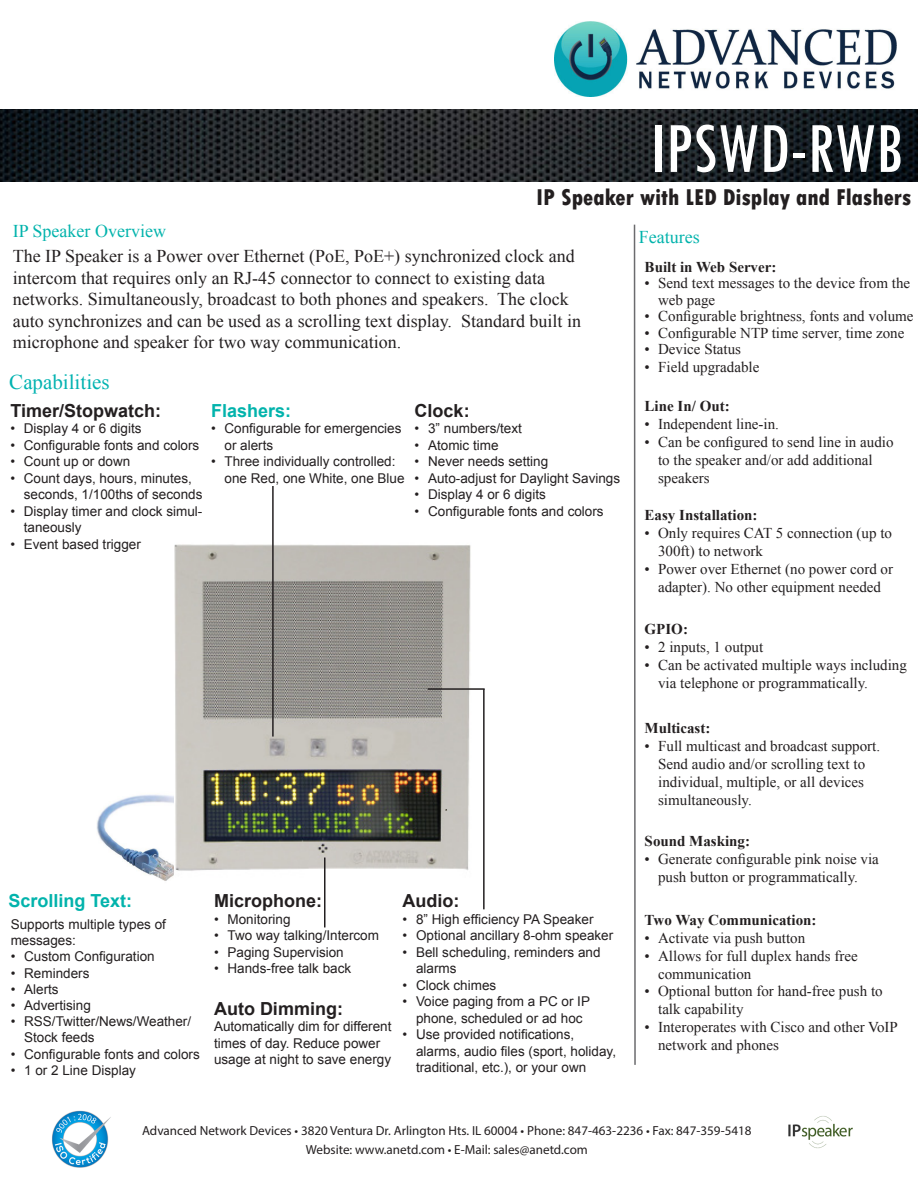
<style>
.page{position:relative;width:918px;height:1188px;background:#fff}
.page>*{position:absolute;margin:0;border:0;box-sizing:border-box;transform-origin:0 0}
.t1{font:condensed 75px "Tw Cen";color:#fff}
.t2{font:800 condensed 24px "Tw Cen";color:#231f20}
.t3{font:21px "Times New Roman";color:#02b3b1}
.t4{font:18px/21.6px "Times New Roman";color:#231f20}
.t5{font:700 18px "Arial";color:#231f20}
.t6{font:18px "Times New Roman";color:#02b3ac}
.t7{font:700 18px "Arial";color:#02b3ac}
.t8{font:15px/18px "Times New Roman";color:#231f20}
.t9{font:700 15px "Times New Roman";color:#231f20}
.t10{font:13.5px/16.5px "Arial";color:#231f20}
.t11{font:13.2px "Myriad Pro";color:#231f20}
</style>
<div class="page">
<img style="left:96px;top:795px;width:78px;height:86px">
<img style="left:0;top:110px;width:918px;height:71px">
<img style="left:788px;top:1116px;width:65px;height:33px">
<img style="left:175px;top:544px;width:296px;height:327px">
<svg style="left:444px;top:807px;width:4px;height:5px"></svg>
<img style="left:52px;top:1110px;width:59px;height:58px">
<img style="left:555px;top:22px;width:341px;height:74px">
<svg style="left:633px;top:224px;width:3px;height:841px"></svg>
<hr style="left:324px;top:858px;width:2px;height:69px;background:#231f20">
<hr style="left:483px;top:689px;width:2px;height:220px;background:#231f20">
<hr style="left:428px;top:688px;width:57px;height:2px;background:#231f20">
<hr style="left:272px;top:486px;width:2px;height:251px;background:#231f20">
<p class="t1" style="left:649px;top:103px;width:256px">IPSWD-RWB</p>
<p class="t2" style="left:536px;top:183px;width:377px">IP Speaker with LED Display and Flashers</p>
<p class="t6" style="left:13px;top:219px;width:155px">IP Speaker Overview</p>
<p class="t4" style="left:13px;top:245px;width:570px">The IP Speaker is a Power over Ethernet (PoE, PoE+) synchronized clock and intercom that requires only an RJ-45 connector to connect to existing data networks. Simultaneously, broadcast to both phones and speakers. The clock auto synchronizes and can be used as a scrolling text display. Standard built in microphone and speaker for two way communication.</p>
<p class="t3" style="left:9px;top:368px;width:102px">Capabilities</p>
<p class="t5" style="left:10px;top:398px;width:152px">Timer/Stopwatch:</p>
<p class="t10" style="left:10px;top:420px;width:133px">• Display 4 or 6 digits</p>
<p class="t10" style="left:10px;top:437px;width:191px">• Configurable fonts and colors</p>
<p class="t10" style="left:10px;top:453px;width:122px">• Count up or down</p>
<p class="t10" style="left:24px;top:470px;width:180px;text-indent:-14px">• Count days, hours, minutes, seconds, 1/100ths of seconds</p>
<p class="t10" style="left:24px;top:503px;width:180px;text-indent:-14px">• Display timer and clock simul&shy;taneously</p>
<p class="t10" style="left:10px;top:536px;width:132px">• Event based trigger</p>
<p class="t7" style="left:211px;top:398px;width:82px">Flashers:</p>
<p class="t10" style="left:225px;top:420px;width:179px;text-indent:-14px">• Configurable for emergencies or alerts</p>
<p class="t10" style="left:225px;top:453px;width:182px;text-indent:-14px">• Three individually controlled: one Red, one White, one Blue</p>
<p class="t5" style="left:415px;top:398px;width:57px">Clock:</p>
<p class="t10" style="left:415px;top:420px;width:109px">• 3” numbers/text</p>
<p class="t10" style="left:415px;top:437px;width:86px">• Atomic time</p>
<p class="t10" style="left:415px;top:453px;width:135px">• Never needs setting</p>
<p class="t10" style="left:415px;top:470px;width:207px">• Auto-adjust for Daylight Savings</p>
<p class="t10" style="left:415px;top:486px;width:133px">• Display 4 or 6 digits</p>
<p class="t10" style="left:415px;top:503px;width:191px">• Configurable fonts and colors</p>
<p class="t7" style="left:8px;top:889px;width:125px">Scrolling Text:</p>
<p class="t5" style="left:214px;top:889px;width:109px">Microphone:</p>
<p class="t10" style="left:214px;top:911px;width:78px">• Monitoring</p>
<p class="t10" style="left:214px;top:927px;width:167px">• Two way talking/Intercom</p>
<p class="t10" style="left:214px;top:944px;width:131px">• Paging Supervision</p>
<p class="t10" style="left:214px;top:960px;width:139px">• Hands-free talk back</p>
<p class="t5" style="left:214px;top:997px;width:130px">Auto Dimming:</p>
<p class="t10" style="left:214px;top:1019px;width:179px">Automatically dim for different times of day. Reduce power usage at night to save energy</p>
<p class="t10" style="left:11px;top:916px;width:157px">Supports multiple types of</p>
<p class="t10" style="left:11px;top:932px;width:67px">messages:</p>
<p class="t10" style="left:11px;top:949px;width:146px">• Custom Configuration</p>
<p class="t10" style="left:11px;top:965px;width:80px">• Reminders</p>
<p class="t10" style="left:11px;top:981px;width:50px">• Alerts</p>
<p class="t10" style="left:11px;top:997px;width:82px">• Advertising</p>
<p class="t10" style="left:24px;top:1014px;width:169px;text-indent:-13px">• RSS/Twitter/News/Weather/<br>Stock feeds</p>
<p class="t10" style="left:11px;top:1046px;width:191px">• Configurable fonts and colors</p>
<p class="t10" style="left:11px;top:1062px;width:127px">• 1 or 2 Line Display</p>
<p class="t5" style="left:403px;top:889px;width:58px">Audio:</p>
<p class="t10" style="left:403px;top:911px;width:193px">• 8” High efficiency PA Speaker</p>
<p class="t10" style="left:403px;top:927px;width:212px">• Optional ancillary 8-ohm speaker</p>
<p class="t10" style="left:416px;top:944px;width:186px;text-indent:-14px">• Bell scheduling, reminders and alarms</p>
<p class="t10" style="left:403px;top:977px;width:95px">• Clock chimes</p>
<p class="t10" style="left:403px;top:993px;width:189px;text-align:center">• Voice paging from a PC or IP phone, scheduled or ad hoc</p>
<p class="t10" style="left:416px;top:1026px;width:202px;text-indent:-14px">• Use provided notifications, alarms, audio files (sport, holiday, traditional, etc.), or your own</p>
<p class="t6" style="left:639px;top:225px;width:62px">Features</p>
<p class="t9" style="left:645px;top:256px;width:133px">Built in Web Server:</p>
<p class="t8" style="left:658px;top:275px;width:254px;line-height:16.5px;text-indent:-14px">• Send text messages to the device from the web page</p>
<p class="t8" style="left:645px;top:307px;width:270px">• Configurable brightness, fonts and volume</p>
<p class="t8" style="left:645px;top:323px;width:261px">• Configurable NTP time server, time zone</p>
<p class="t8" style="left:645px;top:340px;width:98px">• Device Status</p>
<p class="t8" style="left:645px;top:358px;width:116px">• Field upgradable</p>
<p class="t9" style="left:645px;top:396px;width:87px">Line In/ Out:</p>
<p class="t8" style="left:645px;top:415px;width:136px">• Independent line-in.</p>
<p class="t8" style="left:658px;top:433px;width:237px;text-indent:-14px">• Can be configured to send line in audio to the speaker and/or add additional speakers</p>
<p class="t9" style="left:645px;top:504px;width:114px">Easy Installation:</p>
<p class="t8" style="left:658px;top:524px;width:235px;text-indent:-14px">• Only requires CAT 5 connection (up to<br>300ft) to network</p>
<p class="t8" style="left:645px;top:560px;width:250px;text-align:center">• Power over Ethernet (no power cord or adapter). No other equipment needed</p>
<p class="t9" style="left:645px;top:618px;width:45px">GPIO:</p>
<p class="t8" style="left:645px;top:637px;width:120px">• 2 inputs, 1 output</p>
<p class="t8" style="left:658px;top:655px;width:250px;text-indent:-14px">• Can be activated multiple ways including via telephone or programmatically.</p>
<p class="t9" style="left:645px;top:717px;width:67px">Multicast:</p>
<p class="t8" style="left:658px;top:736px;width:224px;text-indent:-14px">• Full multicast and broadcast support.<br>Send audio and/or scrolling text to individual, multiple, or all devices simultaneously.</p>
<p class="t9" style="left:645px;top:831px;width:107px">Sound Masking:</p>
<p class="t8" style="left:645px;top:850px;width:236px;text-align:center">• Generate configurable pink noise via push button or programmatically.</p>
<p class="t9" style="left:645px;top:910px;width:173px">Two Way Communication:</p>
<p class="t8" style="left:645px;top:929px;width:162px">• Activate via push button</p>
<p class="t8" style="left:658px;top:947px;width:201px;text-indent:-14px">• Allows for full duplex hands free communication</p>
<p class="t8" style="left:658px;top:982px;width:226px;text-indent:-14px">• Optional button for hand-free push to talk capability</p>
<p class="t8" style="left:658px;top:1018px;width:241px;text-indent:-14px">• Interoperates with Cisco and other VoIP network and phones</p>
<p class="t11" style="left:142px;top:1122px;width:611px">Advanced Network Devices • 3820 Ventura Dr. Arlington Hts. IL 60004 • Phone: 847-463-2236 • Fax: 847-359-5418</p>
<p class="t11" style="left:306px;top:1141px;width:284px">Website: www.anetd.com • E-Mail: sales@anetd.com</p>
</div>
